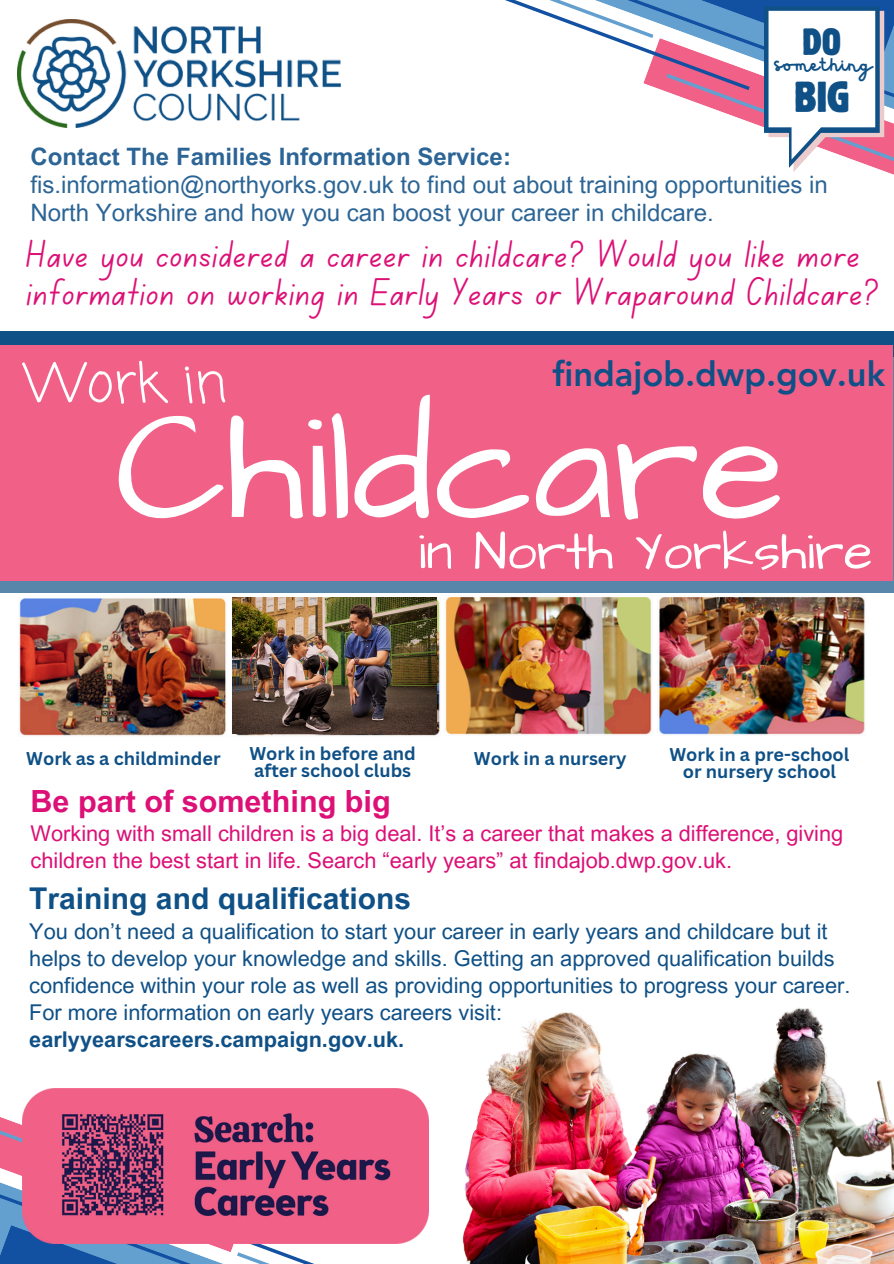
<style>
.page{position:relative;width:894px;height:1264px;background:#fff}
.page>*{position:absolute;margin:0;border:0;box-sizing:border-box;transform-origin:0 0}
.t1{font:157.05px "Architects Daughter";color:#fff}
.t2{font:52.8px "Architects Daughter";color:#fff}
.t3{font:52.8px "Coming Soon";color:#fff}
.t4{font:condensed 42.9px "Block W1 G";color:#0f5086}
.t5{font:39px/38.2px "Canva School Font";letter-spacing:.02em;color:#dc1076}
.t6{font:condensed 37.65px "Block W1 G";color:#0f5086}
.t7{font:800 34.35px "Avenir LT Pro";color:#0f5086}
.t8{font:700 30.6px "Arial MT Pro";color:#dc1076}
.t9{font:700 30px "Arial MT Pro";color:#0f5086}
.t10{font:24px/28.2px "Arial MT Pro";color:#2c6595}
.t11{font:700 24px "Arial MT Pro";color:#2c6595}
.t12{font:23.4px "Hibernate Two";color:#0f5086}
.t13{font:21.75px/27px "Arial MT Pro";color:#0f5086}
.t14{font:21.75px/27px "Arial MT Pro";color:#dc1076}
.t15{font:700 21.75px "Arial MT Pro";color:#0f5086}
.t16{font:700 18px "Canva Sans";color:#0f5086}
</style>
<div class="page">
<svg style="left:0;top:1113px;width:429px;height:150px"></svg>
<div style="left:0;top:331px;width:893px;height:235px;background:#0f5086"></div>
<img style="left:442px;top:592px;width:438px;height:143px">
<img style="left:13px;top:592px;width:429px;height:144px">
<img style="left:233px;top:598px;width:203px;height:135px">
<div style="left:0;top:357px;width:893px;height:235px;background:#5886ab"></div>
<div style="left:0;top:345px;width:893px;height:235px;background:#f16187"></div>
<img style="left:17px;top:20px;width:323px;height:108px">
<svg style="left:505px;top:0;width:388px;height:175px"></svg>
<img style="left:462px;top:1008px;width:431px;height:255px">
<img style="left:23px;top:1088px;width:405px;height:155px">
<p class="t6" style="left:802px;top:17px;width:41px">DO</p>
<h2 class="t12" style="left:773px;top:53px;width:99px">something</h2>
<h4 class="t4" style="left:793px;top:69px;width:57px">BIG</h4>
<p class="t11" style="left:31px;top:147px;width:482px">Contact The Families Information Service:</p>
<p class="t10" style="left:31px;top:173px;width:798px">fis.information@northyorks.gov.uk to find out about training opportunities in<br>North Yorkshire and how you can boost your career in childcare.</p>
<h3 class="t5" style="left:26px;top:239px;width:854px">Have you considered a career in childcare? Would you like more information on working in Early Years or Wraparound Childcare?</h3>
<p class="t7" style="left:552px;top:360px;width:334px">findajob.dwp.gov.uk</p>
<h5 class="t3" style="left:24px;top:347px;width:204px">Work in</h5>
<h5 class="t1" style="left:115px;top:363px;width:671px">Childcare</h5>
<h5 class="t2" style="left:418px;top:516px;width:455px">in North Yorkshire</h5>
<p class="t16" style="left:249px;top:740px;width:168px">Work in before and</p>
<p class="t16" style="left:254px;top:757px;width:158px">after school clubs</p>
<p class="t16" style="left:26px;top:745px;width:196px">Work as a childminder</p>
<p class="t8" style="left:31px;top:789px;width:361px">Be part of something big</p>
<p class="t16" style="left:474px;top:745px;width:154px">Work in a nursery</p>
<p class="t16" style="left:669px;top:741px;width:181px">Work in a pre-school</p>
<p class="t16" style="left:682px;top:758px;width:155px">or nursery school</p>
<h1 class="t14" style="left:31px;top:822px;width:814px">Working with small children is a big deal. It’s a career that makes a difference, giving children the best start in life. Search “early years” at findajob.dwp.gov.uk.</h1>
<p class="t9" style="left:29px;top:887px;width:383px">Training and qualifications</p>
<p class="t13" style="left:29px;top:920px;width:822px">You don’t need a qualification to start your career in early years and childcare but it helps to develop your knowledge and skills. Getting an approved qualification builds confidence within your role as well as providing opportunities to progress your career.</p>
<p class="t13" style="left:29px;top:1001px;width:474px">For more information on early years careers visit:</p>
<p class="t15" style="left:29px;top:1031px;width:376px">earlyyearscareers.campaign.gov.uk.</p>
</div>
